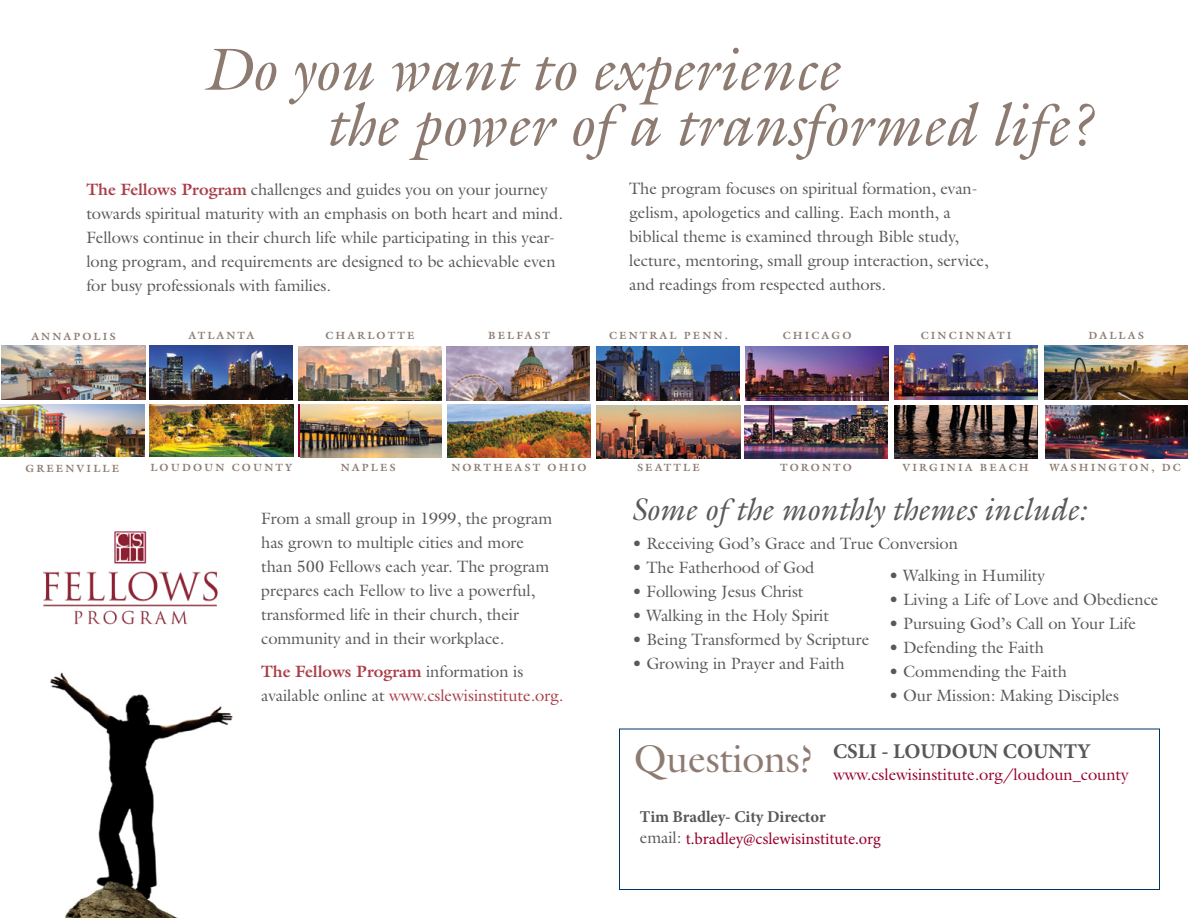
<style>
.page{position:relative;width:1188px;height:918px;background:#fff}
.page>*{position:absolute;margin:0;border:0;box-sizing:border-box;transform-origin:0 0}
.t1{font:italic 60px/55.5px "Galliard";letter-spacing:-.005em;color:#8d7b71}
.t2{font:39px "Galliard";letter-spacing:-.005em;color:#8d7b71}
.t3{font:italic 31.5px "Galliard";letter-spacing:-.005em;color:#58595b}
.t4{font:700 21px "Minion Pro";letter-spacing:-.005em;color:#57585b}
.t5{font:16.5px/24px "Galliard";letter-spacing:-.005em;color:#58595b}
.t6{font:16.5px/21.8px "Minion Pro";letter-spacing:-.005em;color:#98002e}
.t7{font:16.5px "Galliard Pro";letter-spacing:-.005em;color:#98002e}
.t8{font:700 10.5px "Galliard";letter-spacing:.2em;color:#8d7b71}
.s1{font-weight:700;color:#aa3e48}
.s2{color:#aa3e48}
.s3{font-weight:700;color:#57585b}
.s4{font-family:"Galliard";color:#58595b}
</style>
<div class="page">
<img style="left:50px;top:672px;width:183px;height:246px">
<div style="left:619px;top:729px;width:541px;height:161px;border:1px solid #003663"></div>
<img style="left:745px;top:346px;width:144px;height:54px">
<img style="left:447px;top:404px;width:144px;height:53px">
<img style="left:894px;top:346px;width:144px;height:54px">
<img style="left:596px;top:346px;width:144px;height:54px">
<img style="left:1044px;top:346px;width:144px;height:54px">
<img style="left:596px;top:405px;width:144px;height:53px">
<img style="left:1045px;top:405px;width:143px;height:53px">
<img style="left:894px;top:405px;width:144px;height:53px">
<img style="left:1px;top:346px;width:144px;height:54px">
<img style="left:1px;top:404px;width:143px;height:53px">
<img style="left:149px;top:345px;width:144px;height:54px">
<img style="left:744px;top:405px;width:144px;height:53px">
<img style="left:446px;top:346px;width:144px;height:54px">
<img style="left:150px;top:404px;width:143px;height:53px">
<img style="left:298px;top:346px;width:144px;height:54px">
<img style="left:300px;top:404px;width:142px;height:53px">
<img style="left:43px;top:531px;width:175px;height:94px">
<h1 class="t1" style="left:325px;top:41px;width:768px;text-indent:-122px">Do you want to experience<br>the power of a transformed life?</h1>
<p class="t5" style="left:629px;top:176px;width:361px">The program focuses on spiritual formation, evan&shy;gelism, apologetics and calling. Each month, a biblical theme is examined through Bible study, lecture, mentoring, small group interaction, service, and readings from respected authors.</p>
<p class="t5" style="left:86px;top:178px;width:478px"><span class="s1">The Fellows Program</span> challenges and guides you on your journey towards spiritual maturity with an emphasis on both heart and mind.<br>Fellows continue in their church life while participating in this year&shy;long program, and requirements are designed to be achievable even for busy professionals with families.</p>
<p class="t8" style="left:31px;top:330px;width:86px">ANNAPOLIS</p>
<p class="t8" style="left:188px;top:329px;width:67px">ATLANTA</p>
<p class="t8" style="left:325px;top:329px;width:91px">CHARLOTTE</p>
<p class="t8" style="left:488px;top:329px;width:63px">BELFAST</p>
<p class="t8" style="left:783px;top:329px;width:70px">CHICAGO</p>
<p class="t8" style="left:921px;top:329px;width:92px">CINCINNATI</p>
<p class="t8" style="left:1089px;top:329px;width:57px">DALLAS</p>
<p class="t8" style="left:609px;top:329px;width:120px">CENTRAL PENN.</p>
<p class="t8" style="left:26px;top:462px;width:95px">GREENVILLE</p>
<p class="t8" style="left:150px;top:461px;width:143px">LOUDOUN COUNTY</p>
<p class="t8" style="left:451px;top:460px;width:137px">NORTHEAST OHIO</p>
<p class="t8" style="left:637px;top:460px;width:64px">SEATTLE</p>
<p class="t8" style="left:780px;top:460px;width:73px">TORONTO</p>
<p class="t8" style="left:1049px;top:460px;width:133px">WASHINGTON, DC</p>
<p class="t8" style="left:341px;top:460px;width:56px">NAPLES</p>
<p class="t8" style="left:902px;top:461px;width:128px">VIRGINIA BEACH</p>
<p class="t5" style="left:261px;top:506px;width:293px">From a small group in 1999, the program has grown to multiple cities and more than 500 Fellows each year. The program prepares each Fellow to live a powerful, transformed life in their church, their community and in their workplace.</p>
<p class="t5" style="left:261px;top:659px;width:304px"><span class="s1">The Fellows Program</span> information is available online at <span class="s2">www.cslewisinstitute.org.</span></p>
<h3 class="t3" style="left:631px;top:490px;width:457px">Some of the monthly themes include:</h3>
<p class="t5" style="left:632px;top:532px;width:327px">• Receiving God’s Grace and True Conversion</p>
<p class="t5" style="left:632px;top:556px;width:184px">• The Fatherhood of God</p>
<p class="t5" style="left:632px;top:580px;width:173px">• Following Jesus Christ</p>
<p class="t5" style="left:632px;top:604px;width:198px">• Walking in the Holy Spirit</p>
<p class="t5" style="left:632px;top:628px;width:239px">• Being Transformed by Scripture</p>
<p class="t5" style="left:632px;top:652px;width:214px">• Growing in Prayer and Faith</p>
<p class="t5" style="left:889px;top:563px;width:158px">• Walking in Humility</p>
<p class="t5" style="left:889px;top:587px;width:271px">• Living a Life of Love and Obedience</p>
<p class="t5" style="left:889px;top:611px;width:249px">• Pursuing God’s Call on Your Life</p>
<p class="t5" style="left:889px;top:635px;width:157px">• Defending the Faith</p>
<p class="t5" style="left:889px;top:659px;width:180px">• Commending the Faith</p>
<p class="t5" style="left:889px;top:683px;width:232px">• Our Mission: Making Disciples</p>
<p class="t4" style="left:833px;top:736px;width:259px">CSLI - LOUDOUN COUNTY</p>
<p class="t7" style="left:833px;top:763px;width:297px">www.cslewisinstitute.org/loudoun_county</p>
<p class="t6" style="left:640px;top:806px;width:242px"><span class="s3">Tim Bradley- City Director<br></span><span class="s4">email:</span> t.bradley@cslewisinstitute.org</p>
<h2 class="t2" style="left:634px;top:734px;width:181px">Questions?</h2>
</div>
